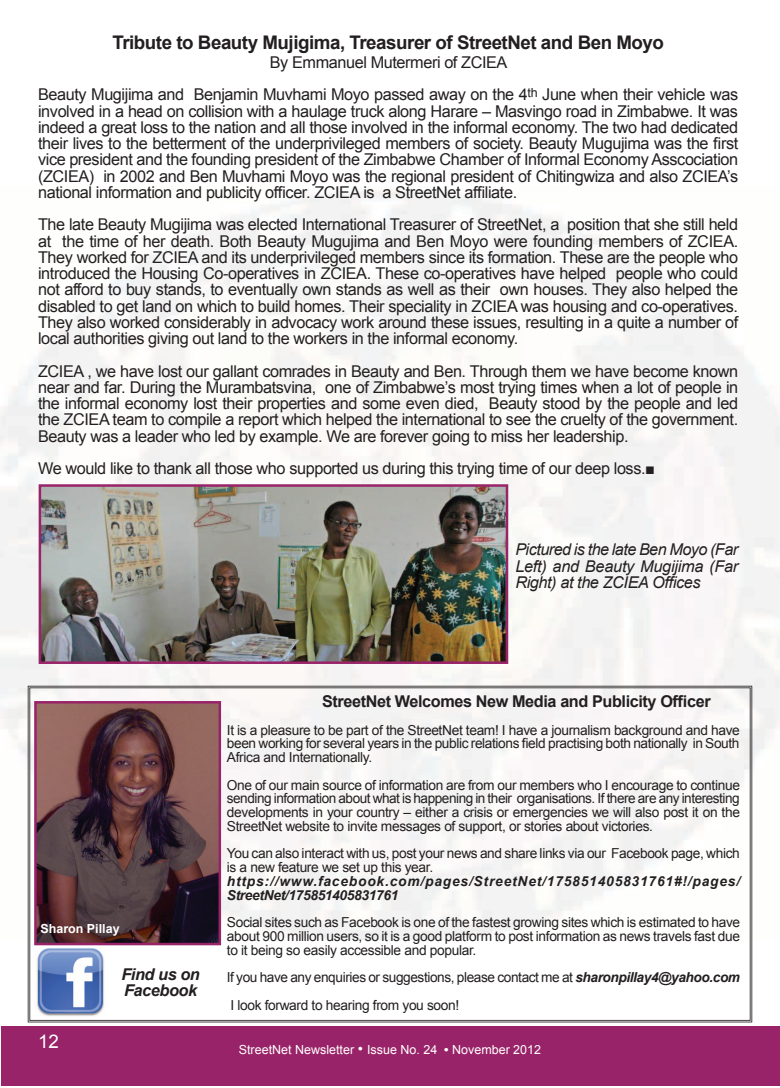
<style>
.page{position:relative;width:780px;height:1088px;background:#fff}
.page>*{position:absolute;margin:0;border:0;box-sizing:border-box;transform-origin:0 0}
.t1{font:700 18.75px "Arial";letter-spacing:-.025em;color:#231f20}
.t2{font:18.75px "Arial";color:#fff}
.t3{font:16.25px/16.2px "Arial";letter-spacing:-.025em;color:#231f20;text-align:justify}
.t4{font:italic 16.25px/16.2px "Arial";letter-spacing:-.025em;color:#231f20;text-align:justify}
.t5{font:700 16.25px "Arial";letter-spacing:-.025em;color:#231f20}
.t6{font:italic 700 16.25px/16.2px "Arial";letter-spacing:-.025em;color:#231f20}
.t7{font:13.75px/13.8px "Arial";letter-spacing:-.025em;color:#231f20;text-align:justify}
.t8{font:italic 700 13.75px/13.8px "Arial";letter-spacing:.06em;color:#231f20}
.t9{font:12.5px "Arial";color:#fff}
.t10{font:700 12.5px "Arial";color:#fff}
.s1{font-weight:700;font-style:italic}
.s2{font-size:15px}
.s3{font-weight:700}
</style>
<div class="page">
<div style="left:1px;top:1026px;width:779px;height:59px;background:#982368"></div>
<svg style="left:29px;top:687px;width:721px;height:334px"></svg>
<img style="left:39px;top:484px;width:469px;height:180px">
<svg style="left:34px;top:701px;width:187px;height:244px"></svg>
<img style="left:35px;top:947px;width:70px;height:70px">
<p class="t1" style="left:112px;top:30px;width:553px">Tribute to Beauty Mujigima, Treasurer of StreetNet and Ben Moyo</p>
<p class="t3" style="left:38px;top:46px;width:701px;line-height:32.5px;text-align:center">By Emmanuel Mutermeri of ZCIEA<br>Beauty Mugijima and Benjamin Muvhami Moyo passed away on the 4<sup>th</sup> June when their vehicle was</p>
<p class="t3" style="left:38px;top:103px;width:701px">involved in a head on collision with a haulage truck along Harare – Masvingo road in Zimbabwe. It was indeed a great loss to the nation and all those involved in the informal economy. The two had dedicated their lives to the betterment of the underprivileged members of society. Beauty Mugujima was the first vice president and the founding president of the Zimbabwe Chamber of Informal Economy Asscociation (ZCIEA) in 2002 and Ben Muvhami Moyo was the regional president of Chitingwiza and also ZCIEA’s national information and publicity officer. ZCIEA is a StreetNet affiliate.</p>
<p class="t3" style="left:38px;top:217px;width:701px">The late Beauty Mugijima was elected International Treasurer of StreetNet, a position that she still held at the time of her death. Both Beauty Mugujima and Ben Moyo were founding members of ZCIEA.<br>They worked for ZCIEA and its underprivileged members since its formation. These are the people who introduced the Housing Co-operatives in ZCIEA. These co-operatives have helped people who could not afford to buy stands, to eventually own stands as well as their own houses. They also helped the disabled to get land on which to build homes. Their speciality in ZCIEA was housing and co-operatives.<br>They also worked considerably in advocacy work around these issues, resulting in a quite a number of local authorities giving out land to the workers in the informal economy.</p>
<p class="t3" style="left:38px;top:363px;width:701px">ZCIEA , we have lost our gallant comrades in Beauty and Ben. Through them we have become known near and far. During the Murambatsvina, one of Zimbabwe’s most trying times when a lot of people in the informal economy lost their properties and some even died, Beauty stood by the people and led the ZCIEA team to compile a report which helped the international to see the cruelty of the government.<br>Beauty was a leader who led by example. We are forever going to miss her leadership.</p>
<p class="t3" style="left:38px;top:460px;width:618px">We would like to thank all those who supported us during this trying time of our deep loss.■</p>
<p class="t4" style="left:515px;top:542px;width:224px">Pictured is the late Ben Moyo (Far Left) and Beauty Mugijima (Far Right) at the ZCIEA Offices</p>
<p class="t10" style="left:40px;top:921px;width:81px">Sharon Pillay</p>
<p class="t2" style="left:38px;top:1029px;width:22px">12</p>
<p class="t6" style="left:121px;top:967px;width:80px">Find us on<br>Facebook</p>
<p class="t5" style="left:322px;top:691px;width:390px">StreetNet Welcomes New Media and Publicity Officer</p>
<p class="t7" style="left:227px;top:723px;width:514px">It is a pleasure to be part of the StreetNet team! I have a journalism background and have been working for several years in the public relations field practising both nationally in South Africa and Internationally.</p>
<p class="t7" style="left:227px;top:778px;width:514px">One of our main source of information are from our members who I encourage to continue sending information about what is happening in their organisations. If there are any interesting developments in your country – either a crisis or emergencies we will also post it on the StreetNet website to invite messages of support, or stories about victories.</p>
<p class="t7" style="left:227px;top:847px;width:514px">You can also interact with us, post your news and share links via our Facebook page, which is a new feature we set up this year.</p>
<p class="t8" style="left:227px;top:875px;width:515px">https://www.facebook.com/pages/StreetNet/175851405831761#!/pages/<br>StreetNet/175851405831761</p>
<p class="t7" style="left:227px;top:916px;width:515px">Social sites such as Facebook is one of the fastest growing sites which is estimated to have about 900 million users, so it is a good platform to post information as news travels fast due to it being so easily accessible and popular.</p>
<p class="t7" style="left:227px;top:964px;width:514px;line-height:27.5px">If you have any enquiries or suggestions, please contact me at <span class="s1">sharonpillay4@yahoo.com<br></span>I look forward to hearing from you soon!</p>
<p class="t9" style="left:239px;top:1041px;width:304px">StreetNet Newsletter <span class="s2">•</span> Issue No. 24 <span class="s3">•</span> November 2012</p>
</div>
